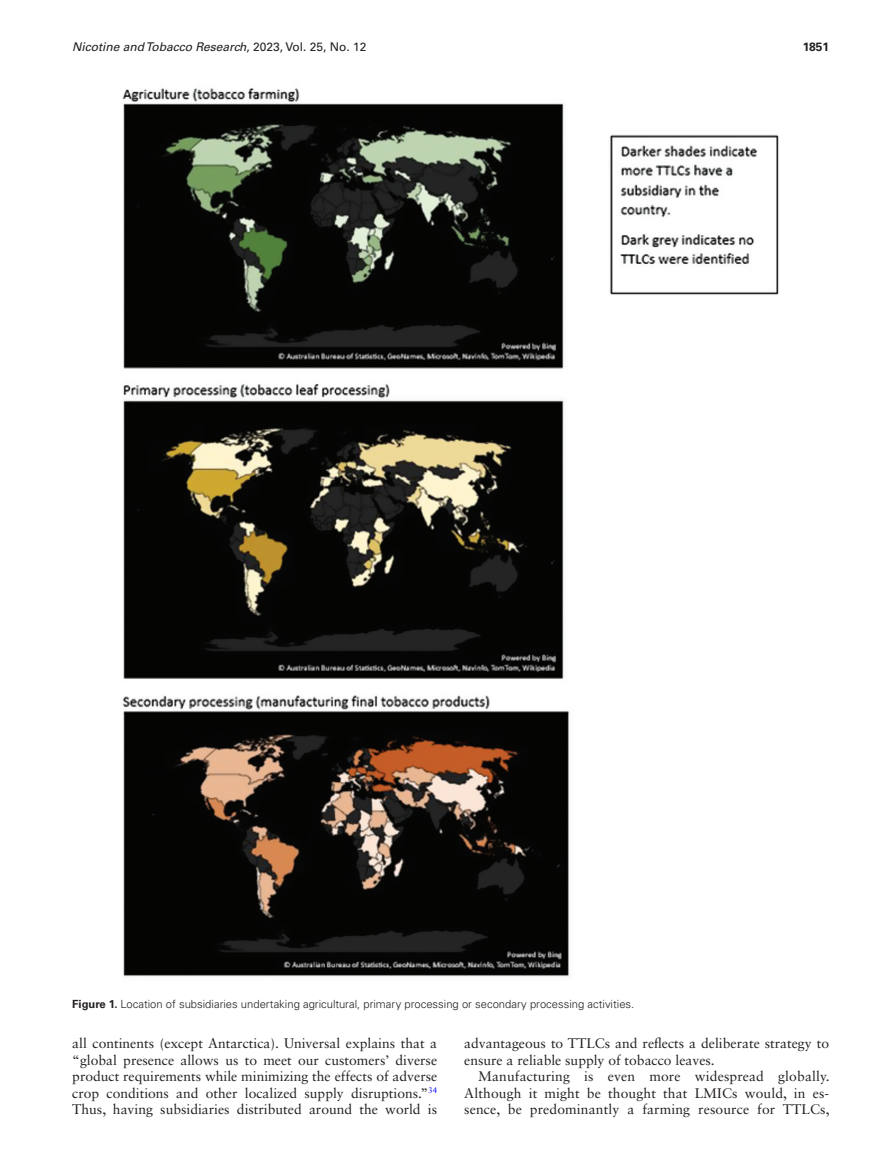
<style>
.page{position:relative;width:893px;height:1174px;background:#fff}
.page>*{position:absolute;margin:0;border:0;box-sizing:border-box;transform-origin:0 0}
.t1{font:13.8px/16.5px "Sabon LT Std";color:#231f20;text-align:justify}
.t2{font:italic 12px "Univers LT Std";color:#231f20}
.t3{font:700 12px "Univers LT Std";color:#231f20}
.t4{font:300 11.25px "Univers LT Std";color:#231f20}
.s1{font-style:normal}
.s2{font-weight:700}
</style>
<div class="page">
<img style="left:122px;top:88px;width:657px;height:889px">
<p class="t2" style="left:72px;top:40px;width:296px">Nicotine and Tobacco Research<span class="s1">, 2023, Vol. 25, No. 12</span></p>
<p class="t3" style="left:803px;top:40px;width:28px">1851</p>
<p class="t4" style="left:72px;top:997px;width:564px"><span class="s2">Figure 1.</span> Location of subsidiaries undertaking agricultural, primary processing or secondary processing activities.</p>
<p class="t1" style="left:72px;top:1035px;width:366px">all continents (except Antarctica). Universal explains that a “global presence allows us to meet our customers’ diverse product requirements while minimizing the effects of adverse crop conditions and other localized supply disruptions.”<sup>34<br></sup>Thus, having subsidiaries distributed around the world is</p>
<p class="t1" style="left:464px;top:1035px;width:366px">advantageous to TTLCs and reflects a deliberate strategy to ensure a reliable supply of tobacco leaves.</p>
<p class="t1" style="left:464px;top:1068px;width:367px;text-indent:14px">Manufacturing is even more widespread globally.<br>Although it might be thought that LMICs would, in es&shy;sence, be predominantly a farming resource for TTLCs,</p>
</div>
